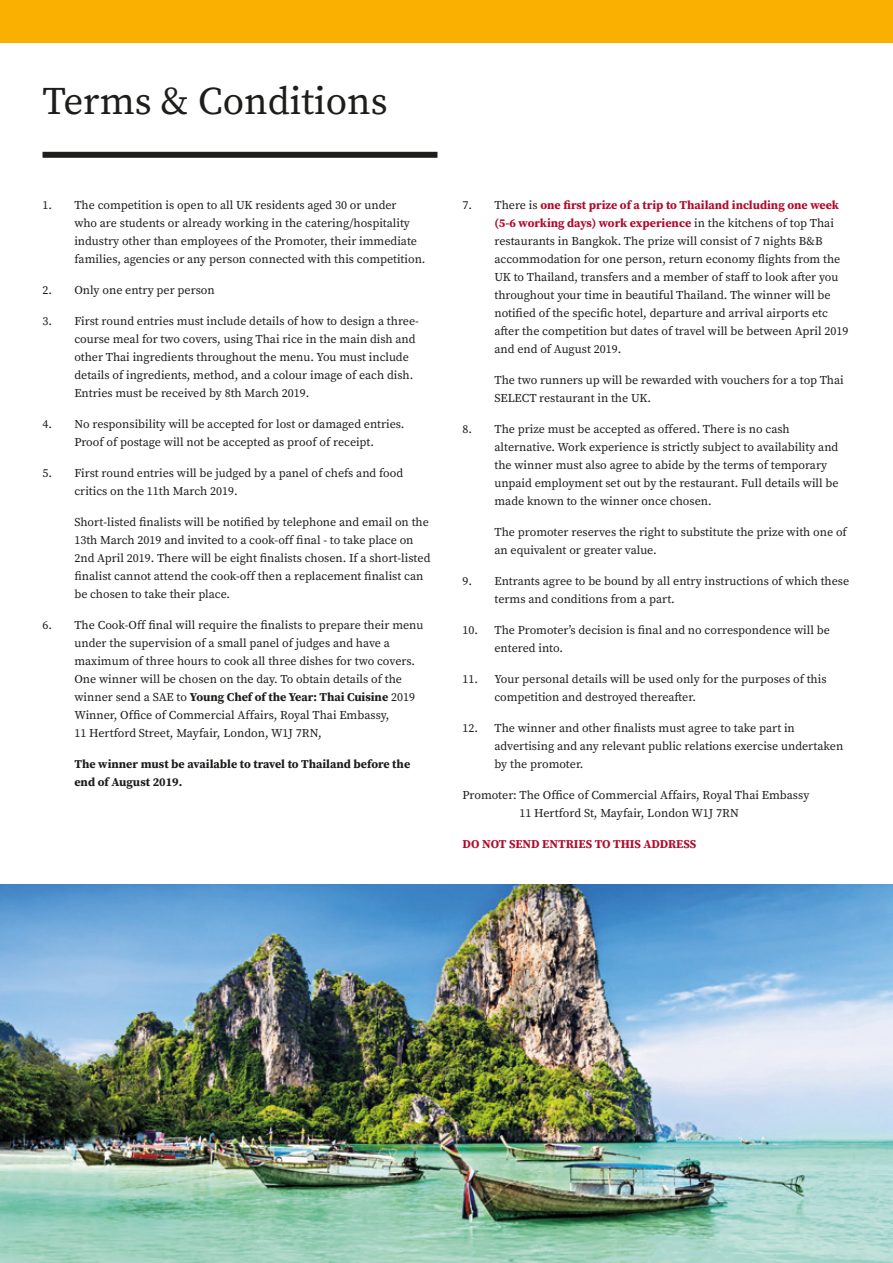
<style>
.page{position:relative;width:893px;height:1263px;background:#fff}
.page>*{position:absolute;margin:0;border:0;box-sizing:border-box;transform-origin:0 0}
.t1{font:39px "Source Serif Pro";color:#1d1d1b}
.t2{font:12px/18px "Source Serif Pro";color:#1d1d1b}
.t3{font:700 12px/18px "Source Serif Pro";color:#1d1d1b}
.t4{font:700 12px "Source Serif Pro";color:#b00b2c}
.s1{font-weight:700}
.s2{font-weight:700;color:#b00b2c}
</style>
<div class="page">
<div style="left:0;top:0;width:893px;height:43px;background:#f9b000"></div>
<div style="left:43px;top:152px;width:394px;height:6px;background:#1d1d1b"></div>
<img style="left:0;top:884px;width:893px;height:379px">
<h1 class="t1" style="left:43px;top:78px;width:347px">Terms &amp; Conditions</h1>
<p class="t2" style="left:74px;top:196px;width:353px;text-indent:-32px">1. The competition is open to all UK residents aged 30 or under<br>who are students or already working in the catering/hospitality industry other than employees of the Promoter, their immediate families, agencies or any person connected with this competition.</p>
<p class="t2" style="left:43px;top:281px;width:174px">2. Only one entry per person</p>
<p class="t2" style="left:74px;top:312px;width:346px;text-indent:-32px">3. First round entries must include details of how to design a three&shy;course meal for two covers, using Thai rice in the main dish and other Thai ingredients throughout the menu. You must include details of ingredients, method, and a colour image of each dish.<br>Entries must be received by 8th March 2019.</p>
<p class="t2" style="left:43px;top:415px;width:364px;text-align:center">4. No responsibility will be accepted for lost or damaged entries.<br>Proof of postage will not be accepted as proof of receipt.</p>
<p class="t2" style="left:74px;top:464px;width:330px;text-indent:-32px">5. First round entries will be judged by a panel of chefs and food critics on the 11th March 2019.</p>
<p class="t2" style="left:74px;top:513px;width:358px">Short-listed finalists will be notified by telephone and email on the 13th March 2019 and invited to a cook-off final - to take place on 2nd April 2019. There will be eight finalists chosen. If a short-listed finalist cannot attend the cook-off then a replacement finalist can be chosen to take their place.</p>
<p class="t2" style="left:74px;top:617px;width:351px;text-indent:-32px">6. The Cook-Off final will require the finalists to prepare their menu under the supervision of a small panel of judges and have a maximum of three hours to cook all three dishes for two covers.<br>One winner will be chosen on the day. To obtain details of the winner send a SAE to <span class="s1">Young Chef of the Year: Thai Cuisine</span> 2019<br>Winner, Office of Commercial Affairs, Royal Thai Embassy,<br>11 Hertford Street, Mayfair, London, W1J 7RN,</p>
<p class="t3" style="left:74px;top:755px;width:337px">The winner must be available to travel to Thailand before the end of August 2019.</p>
<p class="t2" style="left:494px;top:196px;width:355px;text-indent:-32px">7. There is <span class="s2">one first prize of a trip to Thailand including one week (5-6 working days) work experience</span> in the kitchens of top Thai restaurants in Bangkok. The prize will consist of 7 nights B&amp;B accommodation for one person, return economy flights from the UK to Thailand, transfers and a member of staff to look after you throughout your time in beautiful Thailand. The winner will be notified of the specific hotel, departure and arrival airports etc after the competition but dates of travel will be between April 2019 and end of August 2019.</p>
<p class="t2" style="left:494px;top:371px;width:351px">The two runners up will be rewarded with vouchers for a top Thai<br>SELECT restaurant in the UK.</p>
<p class="t2" style="left:494px;top:420px;width:346px;text-indent:-32px">8. The prize must be accepted as offered. There is no cash alternative. Work experience is strictly subject to availability and the winner must also agree to abide by the terms of temporary unpaid employment set out by the restaurant. Full details will be made known to the winner once chosen.</p>
<p class="t2" style="left:494px;top:524px;width:354px">The promoter reserves the right to substitute the prize with one of an equivalent or greater value.</p>
<p class="t2" style="left:494px;top:573px;width:356px;text-indent:-32px">9. Entrants agree to be bound by all entry instructions of which these terms and conditions from a part.</p>
<p class="t2" style="left:494px;top:622px;width:337px;text-indent:-32px">10. The Promoter’s decision is final and no correspondence will be entered into.</p>
<p class="t2" style="left:494px;top:671px;width:334px;text-indent:-32px">11. Your personal details will be used only for the purposes of this competition and destroyed thereafter.</p>
<p class="t2" style="left:494px;top:720px;width:350px;text-indent:-32px">12. The winner and other finalists must agree to take part in advertising and any relevant public relations exercise undertaken by the promoter.</p>
<p class="t2" style="left:519px;top:787px;width:291px;text-indent:-57px">Promoter: The Office of Commercial Affairs, Royal Thai Embassy<br>11 Hertford St, Mayfair, London W1J 7RN</p>
<p class="t4" style="left:463px;top:836px;width:235px">DO NOT SEND ENTRIES TO THIS ADDRESS</p>
</div>
